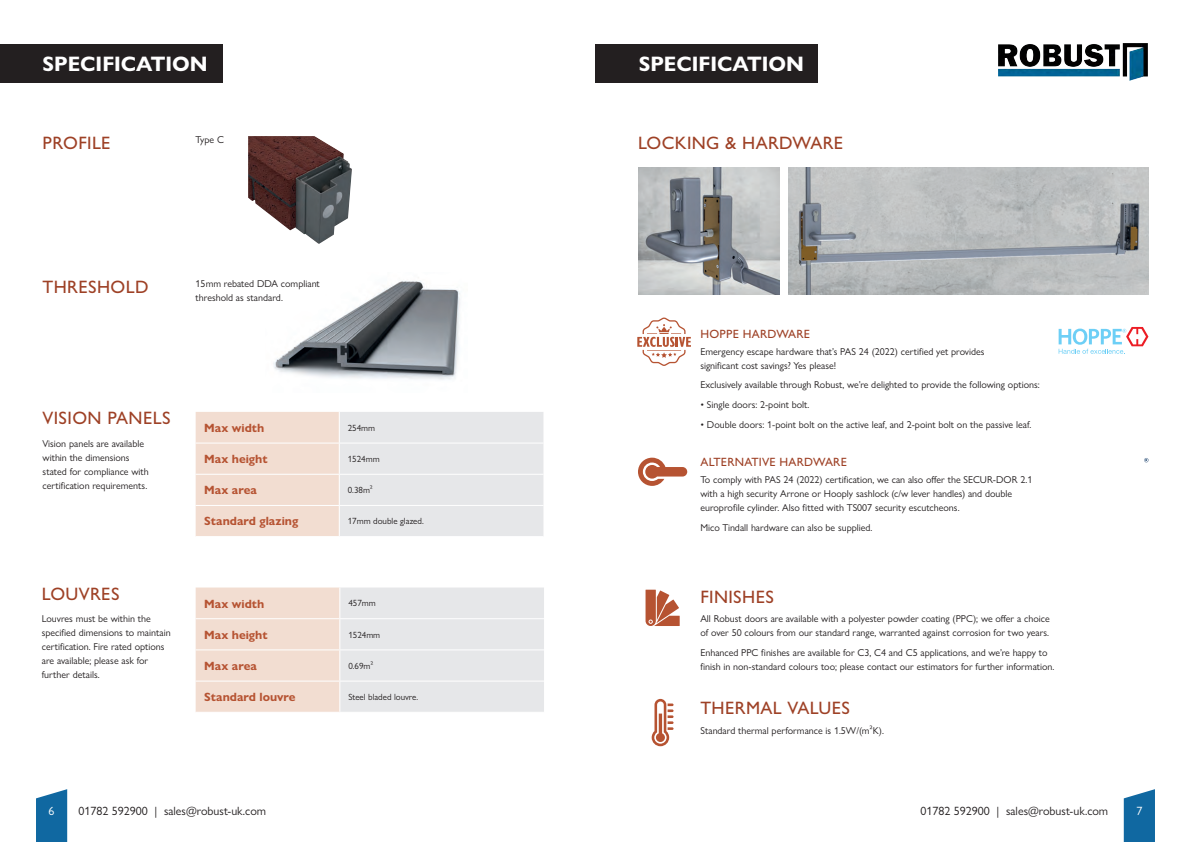
<style>
.page{position:relative;width:1191px;height:842px;background:#fff}
.page>*{position:absolute;margin:0;border:0;box-sizing:border-box;transform-origin:0 0}
.t1{font:700 21px "Gill Sans Nova";color:#fff}
.t2{font:500 18px "Gill Sans Nova";letter-spacing:.02em;color:#9e4126}
.t3{font:700 12px "Gill Sans Nova";color:#b65332}
.t4{font:12px "Gill Sans Nova";color:#231f20}
.t5{font:500 12px "Gill Sans Nova";letter-spacing:.02em;color:#9e4126}
.t6{font:12px "Gill Sans Nova";color:#fff}
.t7{font:10px/14px "Gill Sans Nova";color:#231f20}
.t8{font:9px "Gill Sans Nova";color:#231f20}
</style>
<div class="page">
<svg style="left:196px;top:412px;width:347px;height:124px;background:#ebe3df"></svg>
<hr style="left:339px;top:412px;width:1px;height:31px;background:#fff">
<hr style="left:196px;top:443px;width:143px;height:1px;background:#fff">
<hr style="left:339px;top:443px;width:204px;height:1px;background:#fff">
<hr style="left:339px;top:444px;width:1px;height:30px;background:#fff">
<hr style="left:196px;top:474px;width:143px;height:1px;background:#fff">
<hr style="left:339px;top:474px;width:204px;height:1px;background:#fff">
<hr style="left:339px;top:475px;width:1px;height:30px;background:#fff">
<hr style="left:196px;top:505px;width:143px;height:1px;background:#fff">
<hr style="left:339px;top:505px;width:204px;height:1px;background:#fff">
<hr style="left:339px;top:506px;width:1px;height:30px;background:#fff">
<svg style="left:196px;top:587px;width:348px;height:125px;background:#ebe3df"></svg>
<hr style="left:339px;top:587px;width:1px;height:31px;background:#fff">
<hr style="left:196px;top:618px;width:144px;height:1px;background:#fff">
<hr style="left:340px;top:618px;width:204px;height:1px;background:#fff">
<hr style="left:339px;top:619px;width:1px;height:30px;background:#fff">
<hr style="left:196px;top:649px;width:144px;height:1px;background:#fff">
<hr style="left:340px;top:649px;width:204px;height:1px;background:#fff">
<hr style="left:339px;top:650px;width:1px;height:31px;background:#fff">
<hr style="left:196px;top:681px;width:144px;height:1px;background:#fff">
<hr style="left:340px;top:681px;width:204px;height:1px;background:#fff">
<hr style="left:339px;top:682px;width:1px;height:30px;background:#fff">
<svg style="left:36px;top:789px;width:31px;height:53px;background:#2575a9"></svg>
<div style="left:0;top:44px;width:223px;height:38px;background:#231f20"></div>
<img style="left:248px;top:136px;width:104px;height:108px">
<img style="left:273px;top:281px;width:187px;height:99px">
<svg style="left:1123px;top:789px;width:32px;height:53px;background:#2a78ab"></svg>
<div style="left:595px;top:44px;width:223px;height:38px;background:#231f20"></div>
<svg style="left:1058px;top:327px;width:90px;height:27px"></svg>
<img style="left:638px;top:167px;width:142px;height:128px">
<svg style="left:638px;top:458px;width:49px;height:28px"></svg>
<img style="left:788px;top:167px;width:360px;height:128px">
<svg style="left:645px;top:590px;width:34px;height:36px"></svg>
<svg style="left:637px;top:317px;width:54px;height:49px"></svg>
<svg style="left:1144px;top:458px;width:4px;height:4px"></svg>
<svg style="left:651px;top:699px;width:22px;height:47px"></svg>
<img style="left:998px;top:43px;width:150px;height:38px">
<h1 class="t1" style="left:43px;top:50px;width:167px">SPECIFICATION</h1>
<h2 class="t2" style="left:43px;top:132px;width:70px">PROFILE</h2>
<p class="t7" style="left:196px;top:133px;width:30px">Type C</p>
<h2 class="t2" style="left:43px;top:276px;width:107px">THRESHOLD</h2>
<p class="t7" style="left:196px;top:277px;width:126px">15mm rebated DDA compliant threshold as standard.</p>
<h2 class="t2" style="left:43px;top:407px;width:130px">VISION PANELS</h2>
<p class="t7" style="left:43px;top:436px;width:108px">Vision panels are available within the dimensions stated for compliance with certification requirements.</p>
<h2 class="t2" style="left:42px;top:583px;width:79px">LOUVRES</h2>
<p class="t7" style="left:42px;top:612px;width:130px">Louvres must be within the specified dimensions to maintain certification. Fire rated options are available; please ask for further details.</p>
<p class="t3" style="left:204px;top:420px;width:62px">Max width</p>
<p class="t8" style="left:348px;top:422px;width:29px">254mm</p>
<p class="t3" style="left:204px;top:451px;width:65px">Max height</p>
<p class="t8" style="left:348px;top:453px;width:33px">1524mm</p>
<p class="t3" style="left:204px;top:483px;width:54px">Max area</p>
<p class="t8" style="left:348px;top:485px;width:27px">0.38m²</p>
<p class="t3" style="left:204px;top:514px;width:96px">Standard glazing</p>
<p class="t8" style="left:348px;top:516px;width:77px">17mm double glazed.</p>
<p class="t3" style="left:204px;top:596px;width:62px">Max width</p>
<p class="t8" style="left:348px;top:598px;width:29px">457mm</p>
<p class="t3" style="left:204px;top:627px;width:65px">Max height</p>
<p class="t8" style="left:348px;top:629px;width:33px">1524mm</p>
<p class="t3" style="left:204px;top:658px;width:54px">Max area</p>
<p class="t8" style="left:348px;top:660px;width:27px">0.69m²</p>
<p class="t3" style="left:204px;top:689px;width:93px">Standard louvre</p>
<p class="t8" style="left:348px;top:691px;width:71px">Steel bladed louvre.</p>
<p class="t6" style="left:49px;top:803px;width:7px">6</p>
<p class="t4" style="left:79px;top:803px;width:189px">01782 592900 | sales@robust-uk.com</p>
<h1 class="t1" style="left:639px;top:51px;width:167px">SPECIFICATION</h1>
<h2 class="t2" style="left:638px;top:132px;width:207px">LOCKING &amp; HARDWARE</h2>
<p class="t5" style="left:700px;top:326px;width:111px">HOPPE HARDWARE</p>
<p class="t7" style="left:700px;top:344px;width:286px">Emergency escape hardware that’s PAS 24 (2022) certified yet provides significant cost savings? Yes please!</p>
<p class="t7" style="left:700px;top:378px;width:341px">Exclusively available through Robust, we’re delighted to provide the following options:</p>
<p class="t7" style="left:700px;top:397px;width:111px">• Single doors: 2-point bolt.</p>
<p class="t7" style="left:700px;top:417px;width:332px">• Double doors: 1-point bolt on the active leaf, and 2-point bolt on the passive leaf.</p>
<p class="t5" style="left:700px;top:455px;width:148px">ALTERNATIVE HARDWARE</p>
<p class="t7" style="left:700px;top:472px;width:333px">To comply with PAS 24 (2022) certification, we can also offer the SECUR-DOR 2.1 with a high security Arrone or Hooply sashlock (c/w lever handles) and double europrofile cylinder. Also fitted with TS007 security escutcheons.</p>
<p class="t7" style="left:700px;top:520px;width:174px">Mico Tindall hardware can also be supplied.</p>
<h2 class="t2" style="left:700px;top:586px;width:75px">FINISHES</h2>
<p class="t7" style="left:700px;top:612px;width:351px">All Robust doors are available with a polyester powder coating (PPC); we offer a choice of over 50 colours from our standard range, warranted against corrosion for two years.</p>
<p class="t7" style="left:700px;top:646px;width:355px">Enhanced PPC finishes are available for C3, C4 and C5 applications, and we’re happy to finish in non-standard colours too; please contact our estimators for further information.</p>
<h2 class="t2" style="left:700px;top:697px;width:151px">THERMAL VALUES</h2>
<p class="t7" style="left:700px;top:723px;width:185px">Standard thermal performance is 1.5W/(m²K).</p>
<p class="t4" style="left:920px;top:803px;width:189px">01782 592900 | sales@robust-uk.com</p>
<p class="t6" style="left:1136px;top:803px;width:7px">7</p>
</div>
